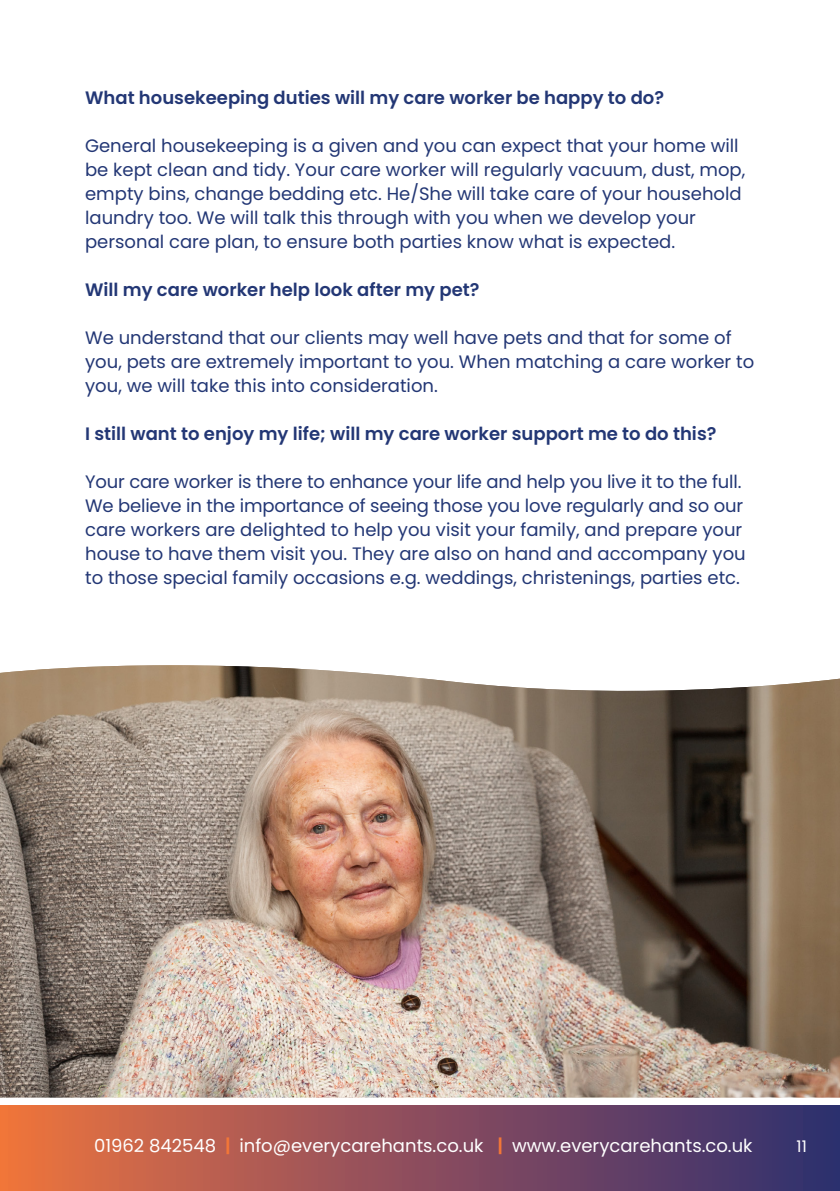
<style>
.page{position:relative;width:840px;height:1191px;background:#fff}
.page>*{position:absolute;margin:0;border:0;box-sizing:border-box;transform-origin:0 0}
.t1{font:18px/24px "Poppins";color:#233775}
.t2{font:600 18px "Poppins";color:#233775}
.t3{font:18px "Poppins";color:#fff}
.t4{font:16px "Poppins";color:#fff}
.s1{font-weight:600;color:#f37737}
</style>
<div class="page">
<div style="left:0;top:1106px;width:839px;height:85px;background:linear-gradient(to right,#ed7242,#2e2d73)"></div>
<img style="left:0;top:665px;width:839px;height:432px">
<p class="t2" style="left:85px;top:87px;width:580px">What housekeeping duties will my care worker be happy to do?</p>
<p class="t1" style="left:85px;top:134px;width:661px">General housekeeping is a given and you can expect that your home will be kept clean and tidy. Your care worker will regularly vacuum, dust, mop, empty bins, change bedding etc. He/She will take care of your household laundry too. We will talk this through with you when we develop your</p>
<p class="t1" style="left:85px;top:230px;width:591px">personal care plan, to ensure both parties know what is expected.</p>
<p class="t2" style="left:85px;top:279px;width:395px">Will my care worker help look after my pet?</p>
<p class="t1" style="left:85px;top:326px;width:670px">We understand that our clients may well have pets and that for some of you, pets are extremely important to you. When matching a care worker to you, we will take this into consideration.</p>
<p class="t2" style="left:85px;top:423px;width:632px">I still want to enjoy my life; will my care worker support me to do this?</p>
<p class="t1" style="left:85px;top:470px;width:661px">Your care worker is there to enhance your life and help you live it to the full.<br>We believe in the importance of seeing those you love regularly and so our care workers are delighted to help you visit your family, and prepare your house to have them visit you. They are also on hand and accompany you to those special family occasions e.g. weddings, christenings, parties etc.</p>
<p class="t3" style="left:94px;top:1135px;width:659px">01962 842548 <span class="s1">|</span> info@everycarehants.co.uk <span class="s1">|</span> www.everycarehants.co.uk</p>
<p class="t4" style="left:796px;top:1136px;width:12px">11</p>
</div>
